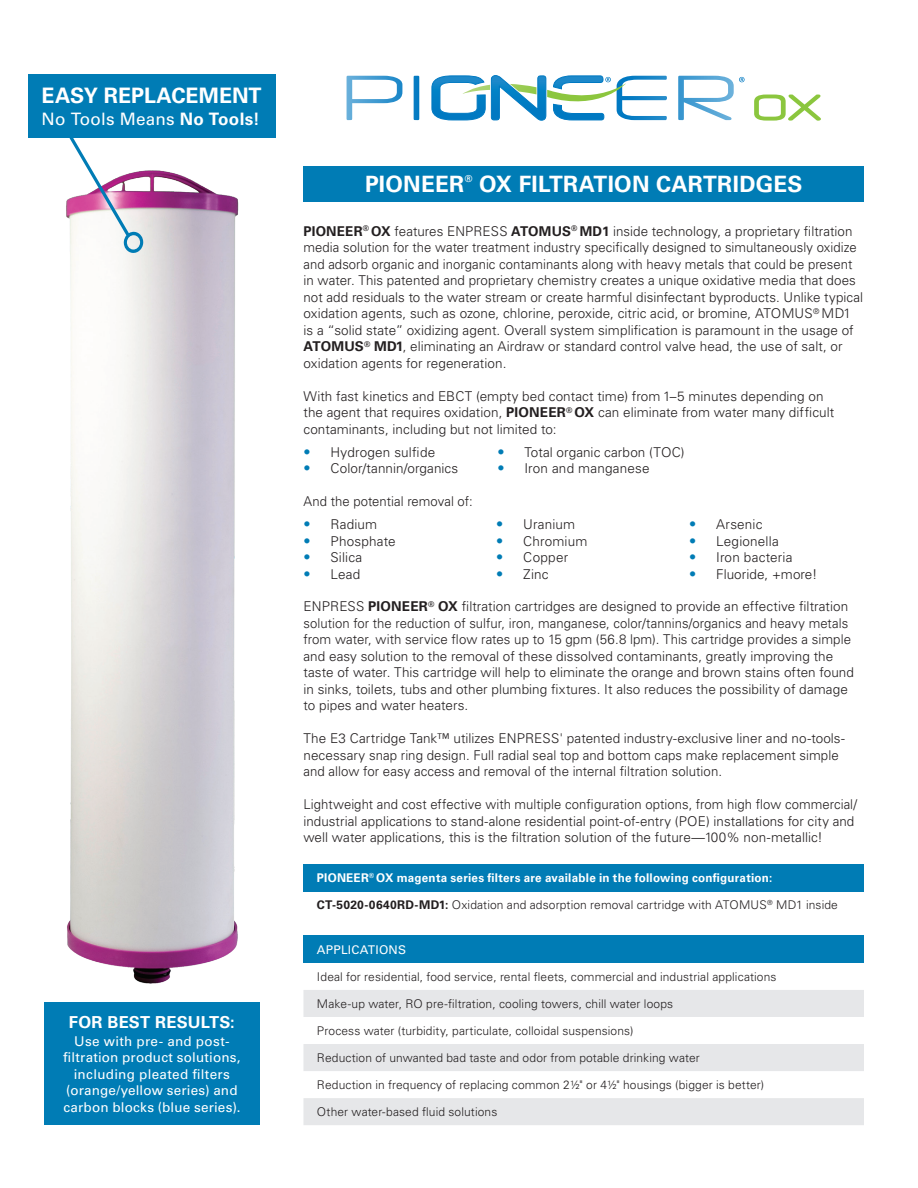
<style>
.page{position:relative;width:918px;height:1188px;background:#fff}
.page>*{position:absolute;margin:0;border:0;box-sizing:border-box;transform-origin:0 0}
.t1{font:700 22.5px "Univers LT Std";letter-spacing:.01em;color:#fff}
.t2{font:700 21.3px "Univers LT Std";letter-spacing:.005em;color:#fff}
.t3{font:17.1px "Univers LT Std";letter-spacing:.01em;color:#fff}
.t4{font:700 16.5px "Univers LT Std";letter-spacing:.015em;color:#fff}
.t5{font:300 13.5px/16.5px "Univers LT Std";letter-spacing:.005em;color:#231f20}
.t6{font:13.5px/16.5px "Univers LT Std";letter-spacing:.015em;color:#fff;text-align:center}
.t7{font:300 12px "Univers LT Std";letter-spacing:.01em;color:#231f20}
.t8{font:700 12px "Univers LT Std";letter-spacing:.02em;color:#fff}
.t9{font:12px "Univers LT Std";letter-spacing:.02em;color:#fff}
.t10{font:700 9.6px "Univers LT Std";color:#fff}
.s1{font-weight:700}
.s2{font-size:14.25px;color:#007cb5}
</style>
<div class="page">
<div style="left:303px;top:936px;width:561px;height:27px;background:#007cb5"></div>
<svg style="left:303px;top:990px;width:561px;height:135px;fill:#e6e7e9"></svg>
<div style="left:303px;top:166px;width:561px;height:36px;background:#007cb5"></div>
<svg style="left:754px;top:95px;width:67px;height:26px"></svg>
<svg style="left:347px;top:76px;width:55px;height:44px"></svg>
<svg style="left:414px;top:76px;width:5px;height:44px"></svg>
<svg style="left:432px;top:75px;width:235px;height:46px"></svg>
<svg style="left:678px;top:76px;width:67px;height:44px"></svg>
<div style="left:303px;top:864px;width:561px;height:27px;background:#007cb5"></div>
<img style="left:67px;top:170px;width:172px;height:814px">
<svg style="left:66px;top:138px;width:78px;height:115px"></svg>
<div style="left:28px;top:75px;width:248px;height:63px;background:#007cb5"></div>
<div style="left:44px;top:1002px;width:216px;height:123px;background:#007cb5"></div>
<h2 class="t2" style="left:42px;top:83px;width:222px">EASY REPLACEMENT</h2>
<p class="t3" style="left:42px;top:109px;width:220px">No Tools Means <span class="s1">No Tools!</span></p>
<p class="t4" style="left:69px;top:1012px;width:167px">FOR BEST RESULTS:</p>
<p class="t6" style="left:63px;top:1033px;width:179px">Use with pre- and post&shy;filtration product solutions, including pleated filters (orange/yellow series) and carbon blocks (blue series).</p>
<h1 class="t1" style="left:365px;top:171px;width:101px">PIONEER</h1>
<p class="t10" style="left:465px;top:173px;width:9px">®</p>
<h1 class="t1" style="left:479px;top:171px;width:325px">OX FILTRATION CARTRIDGES</h1>
<p class="t5" style="left:303px;top:223px;width:561px"><span class="s1">PIONEER</span><sup>®</sup> <span class="s1">OX</span> features ENPRESS <span class="s1">ATOMUS</span><sup>®</sup> <span class="s1">MD1</span> inside technology, a proprietary filtration media solution for the water treatment industry specifically designed to simultaneously oxidize and adsorb organic and inorganic contaminants along with heavy metals that could be present in water. This patented and proprietary chemistry creates a unique oxidative media that does not add residuals to the water stream or create harmful disinfectant byproducts. Unlike typical oxidation agents, such as ozone, chlorine, peroxide, citric acid, or bromine, ATOMUS<sup>®</sup> MD1 is a “solid state” oxidizing agent. Overall system simplification is paramount in the usage of <span class="s1">ATOMUS</span><sup>®</sup> <span class="s1">MD1</span>, eliminating an Airdraw or standard control valve head, the use of salt, or oxidation agents for regeneration.</p>
<p class="t5" style="left:303px;top:388px;width:532px">With fast kinetics and EBCT (empty bed contact time) from 1–5 minutes depending on the agent that requires oxidation, <span class="s1">PIONEER</span><sup>®</sup> <span class="s1">OX</span> can eliminate from water many difficult contaminants, including but not limited to:</p>
<p class="t5" style="left:303px;top:444px;width:133px"><span class="s2">•</span> Hydrogen sulfide</p>
<p class="t5" style="left:303px;top:460px;width:156px"><span class="s2">•</span> Color/tannin/organics</p>
<p class="t5" style="left:303px;top:493px;width:171px">And the potential removal of:</p>
<p class="t5" style="left:303px;top:516px;width:75px"><span class="s2">•</span> Radium</p>
<p class="t5" style="left:303px;top:532px;width:94px"><span class="s2">•</span> Phosphate</p>
<p class="t5" style="left:303px;top:549px;width:60px"><span class="s2">•</span> Silica</p>
<p class="t5" style="left:303px;top:565px;width:59px"><span class="s2">•</span> Lead</p>
<p class="t5" style="left:497px;top:444px;width:189px"><span class="s2">•</span> Total organic carbon (TOC)</p>
<p class="t5" style="left:497px;top:460px;width:154px"><span class="s2">•</span> Iron and manganese</p>
<p class="t5" style="left:496px;top:516px;width:80px"><span class="s2">•</span> Uranium</p>
<p class="t5" style="left:496px;top:532px;width:93px"><span class="s2">•</span> Chromium</p>
<p class="t5" style="left:496px;top:549px;width:73px"><span class="s2">•</span> Copper</p>
<p class="t5" style="left:496px;top:565px;width:54px"><span class="s2">•</span> Zinc</p>
<p class="t5" style="left:689px;top:516px;width:75px"><span class="s2">•</span> Arsenic</p>
<p class="t5" style="left:689px;top:532px;width:91px"><span class="s2">•</span> Legionella</p>
<p class="t5" style="left:689px;top:549px;width:105px"><span class="s2">•</span> Iron bacteria</p>
<p class="t5" style="left:689px;top:565px;width:130px"><span class="s2">•</span> Fluoride, +more!</p>
<p class="t5" style="left:303px;top:598px;width:552px">ENPRESS <span class="s1">PIONEER</span><sup>®</sup> <span class="s1">OX</span> filtration cartridges are designed to provide an effective filtration solution for the reduction of sulfur, iron, manganese, color/tannins/organics and heavy metals from water, with service flow rates up to 15 gpm (56.8 lpm). This cartridge provides a simple and easy solution to the removal of these dissolved contaminants, greatly improving the taste of water. This cartridge will help to eliminate the orange and brown stains often found in sinks, toilets, tubs and other plumbing fixtures. It also reduces the possibility of damage to pipes and water heaters.</p>
<p class="t5" style="left:303px;top:730px;width:543px">The E3 Cartridge Tank™ utilizes ENPRESS' patented industry-exclusive liner and no-tools&shy;necessary snap ring design. Full radial seal top and bottom caps make replacement simple and allow for easy access and removal of the internal filtration solution.</p>
<p class="t5" style="left:303px;top:796px;width:555px">Lightweight and cost effective with multiple configuration options, from high flow commercial/ industrial applications to stand-alone residential point-of-entry (POE) installations for city and well water applications, this is the filtration solution of the future—100% non-metallic!</p>
<p class="t8" style="left:317px;top:871px;width:457px">PIONEER<sup>®</sup> OX magenta series filters are available in the following configuration:</p>
<p class="t7" style="left:317px;top:897px;width:523px"><span class="s1">CT-5020-0640RD-MD1:</span> Oxidation and adsorption removal cartridge with ATOMUS<sup>®</sup> MD1 inside</p>
<p class="t9" style="left:317px;top:942px;width:91px">APPLICATIONS</p>
<p class="t7" style="left:317px;top:969px;width:461px">Ideal for residential, food service, rental fleets, commercial and industrial applications</p>
<p class="t7" style="left:317px;top:996px;width:358px">Make-up water, RO pre-filtration, cooling towers, chill water loops</p>
<p class="t7" style="left:317px;top:1023px;width:318px">Process water (turbidity, particulate, colloidal suspensions)</p>
<p class="t7" style="left:317px;top:1050px;width:384px">Reduction of unwanted bad taste and odor from potable drinking water</p>
<p class="t7" style="left:317px;top:1077px;width:449px">Reduction in frequency of replacing common 2½" or 4½" housings (bigger is better)</p>
<p class="t7" style="left:317px;top:1105px;width:182px">Other water-based fluid solutions</p>
</div>
